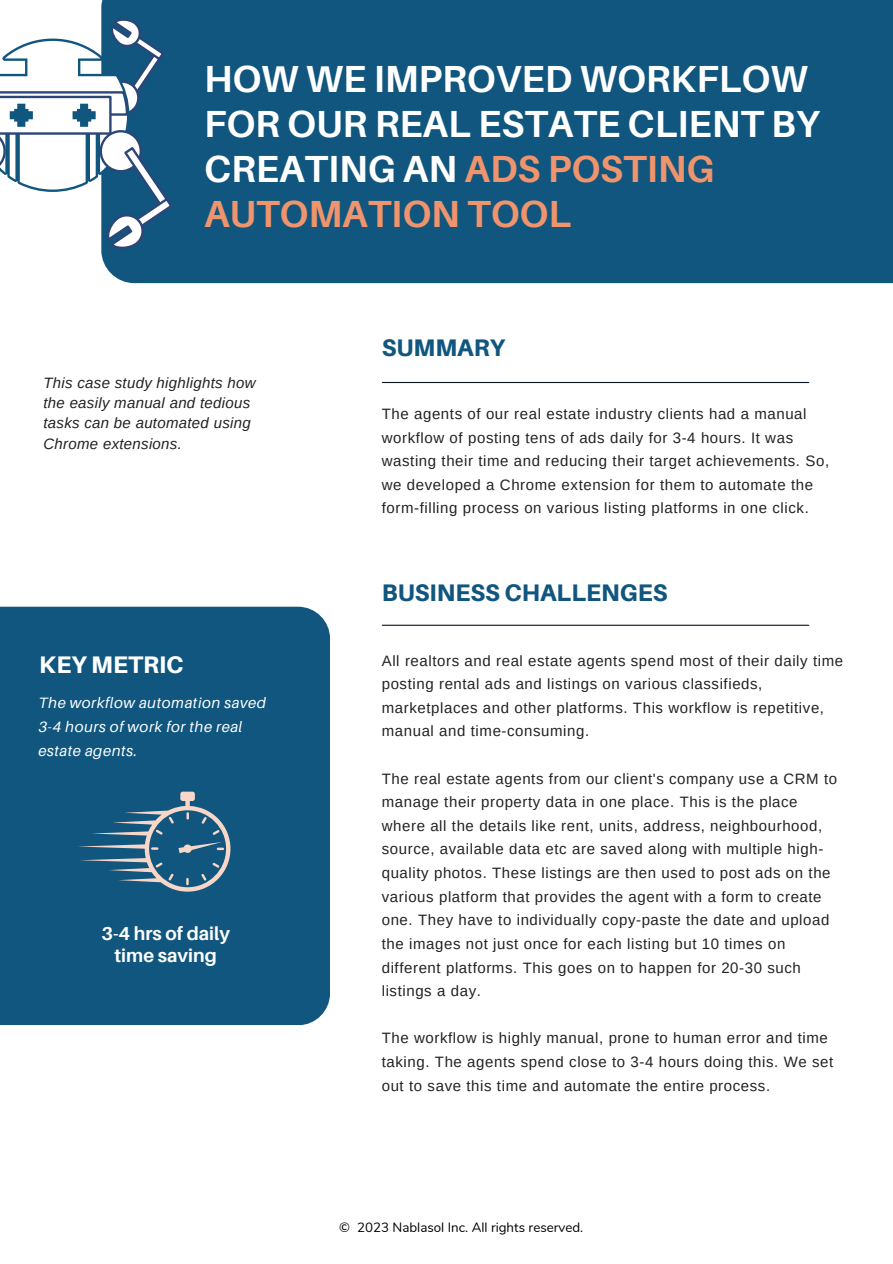
<style>
.page{position:relative;width:893px;height:1264px;background:#fff}
.page>*{position:absolute;margin:0;border:0;box-sizing:border-box;transform-origin:0 0}
.t1{font:700 37.8px/45px "Aileron";color:#fff}
.t2{font:800 24px "Aileron";color:#10567e}
.t3{font:800 24px "Aileron";color:#fff}
.t4{font:700 18.6px/22.4px "Aileron";color:#fff;text-align:center}
.t5{font:15px/23.5px "Arimo";letter-spacing:.04em;color:#222}
.t6{font:italic 15px/20.2px "Arimo";letter-spacing:.02em;color:#222}
.t7{font:italic 15px/23.5px "Aileron";letter-spacing:.04em;color:#fff}
.t8{font:13.35px "Nunito";color:#010101}
.s1{color:#ef946c}
</style>
<div class="page">
<div style="left:0;top:606px;width:330px;height:419px;background:#10567e"></div>
<div style="left:101px;top:0;width:791px;height:283px;background:#10567e"></div>
<svg style="left:0;top:17px;width:173px;height:234px"></svg>
<hr style="left:382px;top:382px;width:426px;height:1px;background:#0b1623">
<hr style="left:382px;top:624px;width:426px;height:2px;background:#0b1623">
<svg style="left:77px;top:791px;width:153px;height:100px;background:#336989"></svg>
<p class="t1" style="left:204px;top:56px;width:617px">HOW WE IMPROVED WORKFLOW<br>FOR OUR REAL ESTATE CLIENT BY<br>CREATING AN <span class="s1">ADS POSTING<br>AUTOMATION TOOL</span></p>
<p class="t6" style="left:43px;top:372px;width:213px">This case study highlights how the easily manual and tedious tasks can be automated using<br>Chrome extensions.</p>
<p class="t3" style="left:39px;top:649px;width:146px">KEY METRIC</p>
<p class="t7" style="left:38px;top:691px;width:229px">The workflow automation saved<br>3-4 hours of work for the real estate agents.</p>
<p class="t4" style="left:101px;top:921px;width:130px">3-4 hrs of daily time saving</p>
<p class="t2" style="left:382px;top:333px;width:125px">SUMMARY</p>
<p class="t5" style="left:382px;top:402px;width:449px">The agents of our real estate industry clients had a manual workflow of posting tens of ads daily for 3-4 hours. It was wasting their time and reducing their target achievements. So, we developed a Chrome extension for them to automate the form-filling process on various listing platforms in one click.</p>
<p class="t2" style="left:382px;top:577px;width:287px">BUSINESS CHALLENGES</p>
<p class="t5" style="left:382px;top:648px;width:463px">All realtors and real estate agents spend most of their daily time posting rental ads and listings on various classifieds, marketplaces and other platforms. This workflow is repetitive, manual and time-consuming.</p>
<p class="t5" style="left:382px;top:766px;width:457px">The real estate agents from our client's company use a CRM to manage their property data in one place. This is the place where all the details like rent, units, address, neighbourhood, source, available data etc are saved along with multiple high&shy;quality photos. These listings are then used to post ads on the various platform that provides the agent with a form to create one. They have to individually copy-paste the date and upload the images not just once for each listing but 10 times on different platforms. This goes on to happen for 20-30 such listings a day.</p>
<p class="t5" style="left:382px;top:1026px;width:453px">The workflow is highly manual, prone to human error and time taking. The agents spend close to 3-4 hours doing this. We set out to save this time and automate the entire process.</p>
<p class="t8" style="left:339px;top:1218px;width:245px">© 2023 Nablasol Inc. All rights reserved.</p>
</div>
